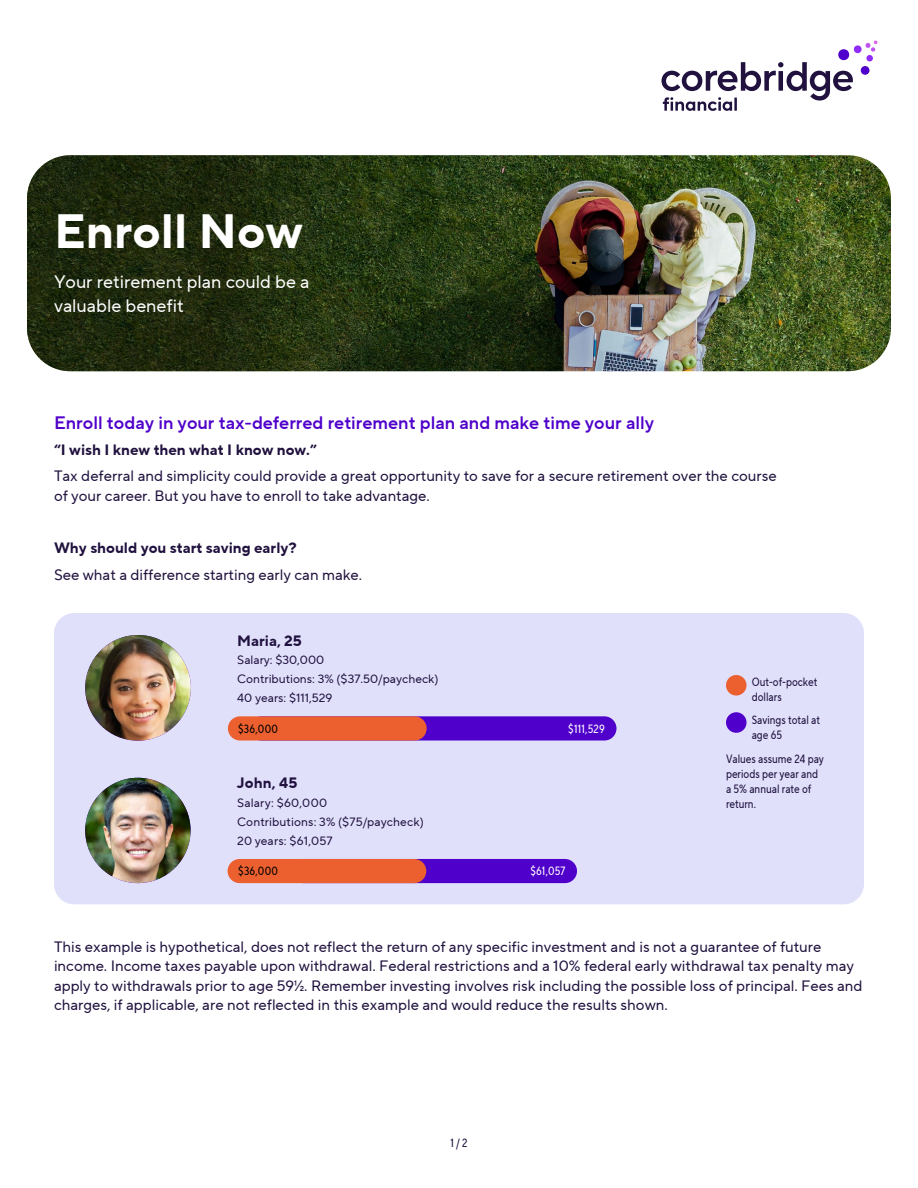
<style>
.page{position:relative;width:918px;height:1188px;background:#fff}
.page>*{position:absolute;margin:0;border:0;box-sizing:border-box;transform-origin:0 0}
.t1{font:700 48px "TT Norms Pro";color:#fff}
.t2{font:18px "TT Norms Pro Dm Bd";color:#4f00ca}
.t3{font:18px/24px "TT Norms Pro";color:#fff}
.t4{font:15px/19.5px "TT Norms Pro";color:#20113e}
.t5{font:700 15px "TT Norms Pro";color:#20113e}
.t6{font:12px/18.8px "TT Norms Pro";color:#20113e}
.t7{font:12px/15px "TT Norms Pro Cond";color:#20113e}
.t8{font:12px "TT Norms Pro Cond";letter-spacing:.015em;color:#fff}
.t9{font:12px "TT Norms Pro Cond";letter-spacing:.03em;color:#000}
</style>
<div class="page">
<div style="left:54px;top:613px;width:810px;height:291px;background:#e0e0fb;border-radius:20px"></div>
<svg style="left:662px;top:40px;width:216px;height:71px"></svg>
<div style="left:861px;top:66px;width:9px;height:9px;background:#4f00ca;border-radius:50%"></div>
<img style="left:27px;top:155px;width:864px;height:216px;border-radius:43px">
<div style="left:726px;top:675px;width:21px;height:21px;background:#ec602f;border-radius:50%"></div>
<div style="left:726px;top:712px;width:21px;height:21px;background:#4f00ca;border-radius:50%"></div>
<img style="left:85px;top:635px;width:106px;height:106px;border-radius:53px">
<div style="left:249px;top:716px;width:367px;height:25px;background:#4f00ca;border-radius:12px"></div>
<div style="left:292px;top:859px;width:285px;height:24px;background:#4f00ca;border-radius:12px"></div>
<div style="left:228px;top:716px;width:199px;height:25px;background:#ec602f;border-radius:12px"></div>
<div style="left:228px;top:859px;width:198px;height:24px;background:#ec602f;border-radius:12px"></div>
<img style="left:85px;top:778px;width:106px;height:105px;border-radius:53px">
<h1 class="t1" style="left:54px;top:195px;width:250px">Enroll Now</h1>
<p class="t3" style="left:54px;top:270px;width:257px">Your retirement plan could be a valuable benefit</p>
<p class="t2" style="left:54px;top:409px;width:602px">Enroll today in your tax-deferred retirement plan and make time your ally</p>
<p class="t5" style="left:54px;top:439px;width:264px">“I wish I knew then what I know now.”</p>
<p class="t4" style="left:54px;top:466px;width:724px">Tax deferral and simplicity could provide a great opportunity to save for a secure retirement over the course of your career. But you have to enroll to take advantage.</p>
<p class="t5" style="left:54px;top:537px;width:244px">Why should you start saving early?</p>
<p class="t4" style="left:54px;top:565px;width:310px">See what a difference starting early can make.</p>
<p class="t5" style="left:237px;top:629px;width:66px">Maria, 25</p>
<p class="t6" style="left:237px;top:651px;width:203px">Salary: $30,000<br>Contributions: 3% ($37.50/paycheck)<br>40 years: $111,529</p>
<p class="t9" style="left:238px;top:720px;width:41px">$36,000</p>
<p class="t8" style="left:568px;top:720px;width:38px">$111,529</p>
<p class="t5" style="left:237px;top:772px;width:62px">John, 45</p>
<p class="t6" style="left:237px;top:794px;width:188px">Salary: $60,000<br>Contributions: 3% ($75/paycheck)<br>20 years: $61,057</p>
<p class="t9" style="left:238px;top:863px;width:41px">$36,000</p>
<p class="t8" style="left:530px;top:863px;width:37px">$61,057</p>
<p class="t7" style="left:752px;top:675px;width:67px">Out-of-pocket dollars</p>
<p class="t7" style="left:752px;top:712px;width:70px">Savings total at age 65</p>
<p class="t7" style="left:726px;top:751px;width:99px">Values assume 24 pay periods per year and a 5% annual rate of return.</p>
<p class="t4" style="left:54px;top:936px;width:810px">This example is hypothetical, does not reflect the return of any specific investment and is not a guarantee of future income. Income taxes payable upon withdrawal. Federal restrictions and a 10% federal early withdrawal tax penalty may apply to withdrawals prior to age 59½. Remember investing involves risk including the possible loss of principal. Fees and charges, if applicable, are not reflected in this example and would reduce the results shown.</p>
<p class="t7" style="left:450px;top:1135px;width:19px">1 / 2</p>
</div>
